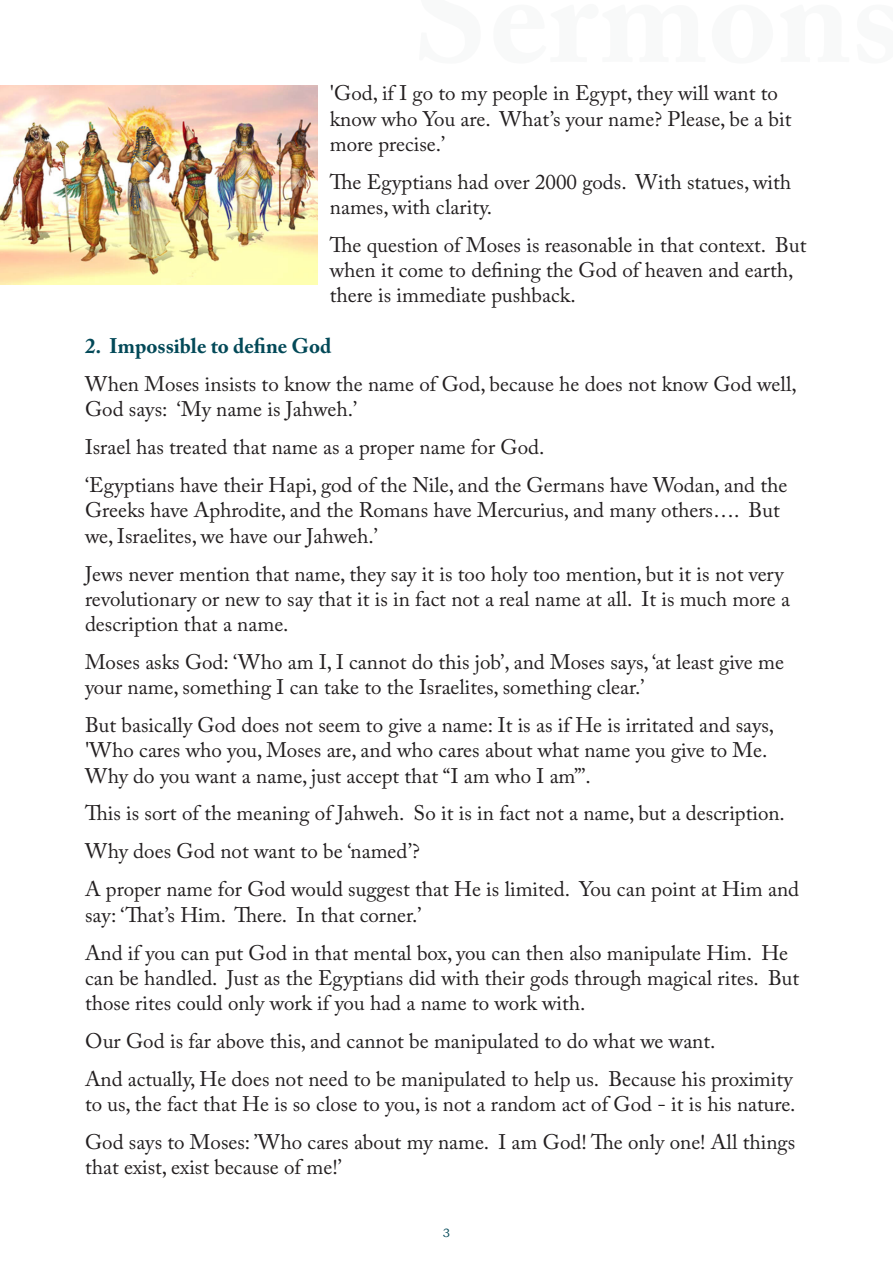
<style>
.page{position:relative;width:893px;height:1263px;background:#fff}
.page>*{position:absolute;margin:0;border:0;box-sizing:border-box;transform-origin:0 0}
.Text_2{font:21px/25.2px "Adobe Caslon Pro";color:#231f20}
.Side_title{font:700 21px "Adobe Caslon Pro";color:#034958}
.t1{font:12px "Bookman Old Style";color:#034958}
</style>
<div class="page">
<img style="left:0;top:85px;width:317px;height:199px">
<p class="Text_2" style="left:330px;top:81px;width:463px">'God Iif, go to my people in Egypt, they will want to know who You are. What s’ your name? Please, be a bit more precise ‘.</p>
<p class="Text_2" style="left:330px;top:169px;width:463px">The Egyptians had over 2000 gods. With statues, with names, with clarity.</p>
<p class="Text_2" style="left:330px;top:232px;width:478px">The question of Moses is reasonable in that context. But when it come to defining the God of heaven and earth, there is immediate pushback.</p>
<p class="Side_title" style="left:85px;top:334px;width:248px">2. Impossible to define God</p>
<p class="Text_2" style="left:85px;top:371px;width:713px">When Moses insists to know the name of God, because he does not know God well,<br>God says: ‘My name is Jahweh ‘.</p>
<p class="Text_2" style="left:85px;top:434px;width:461px">Israel has treated that name as a proper name for God.</p>
<p class="Text_2" style="left:85px;top:472px;width:704px">‘Egyptians have their Hapi, god of the Nile, and the Germans have Wodan, and the<br>Greeks have Aphrodite, and the Romans have Mercurius, and many others…. But we, Israelites, we have our Jahweh ‘.</p>
<p class="Text_2" style="left:85px;top:561px;width:707px">Jews never mention that name, they say isit too holy too mention, but isit not very revolutionary or new to say that isit in fact not a real name at all. It is much more a description that a name.</p>
<p class="Text_2" style="left:85px;top:649px;width:700px">Moses asks God ‘: Who am I,I cannot do this job ,’ and Moses says ‘, at least give me your name, something I can take to the Israelites, something clear ‘.</p>
<p class="Text_2" style="left:85px;top:712px;width:691px">But basically God does not seem to give a name: It is as if He is irritated and says, 'Who cares who you, Moses are, and who cares about what name you give to Me.<br>Why do you want a name, just accept that I“ am who I a m .‘“</p>
<p class="Text_2" style="left:85px;top:801px;width:701px">This is sort of the meaning ofJahweh. So isit in fact not a name, but a description.</p>
<p class="Text_2" style="left:85px;top:839px;width:336px">Why does God not want to be ‘named ?‘</p>
<p class="Text_2" style="left:85px;top:876px;width:716px">A proper name for God would suggest that He is limited. You can point at Him and say ‘: That s’ Him. There. In that corner ‘.</p>
<p class="Text_2" style="left:85px;top:940px;width:716px">And if you can put God in that mental box, you can then also manipulate Him. He can be handled. Just as the Egyptians did with their gods through magical rites. But those rites could only work if you had a name to work with.</p>
<p class="Text_2" style="left:85px;top:1028px;width:632px">Our God is far above this, and cannot be manipulated to do what we want.</p>
<p class="Text_2" style="left:85px;top:1066px;width:712px">And actually, He does not need to be manipulated to help us. Because his proximity to us, the fact that He is so close to you is, not a random act of God isit- his nature.</p>
<p class="Text_2" style="left:85px;top:1129px;width:712px">God says to Moses ’: Who cares about my name I. am God! The only one! All things that exist, exist because of me ‘!</p>
<p class="t1" style="left:443px;top:1225px;width:9px">3</p>
</div>
